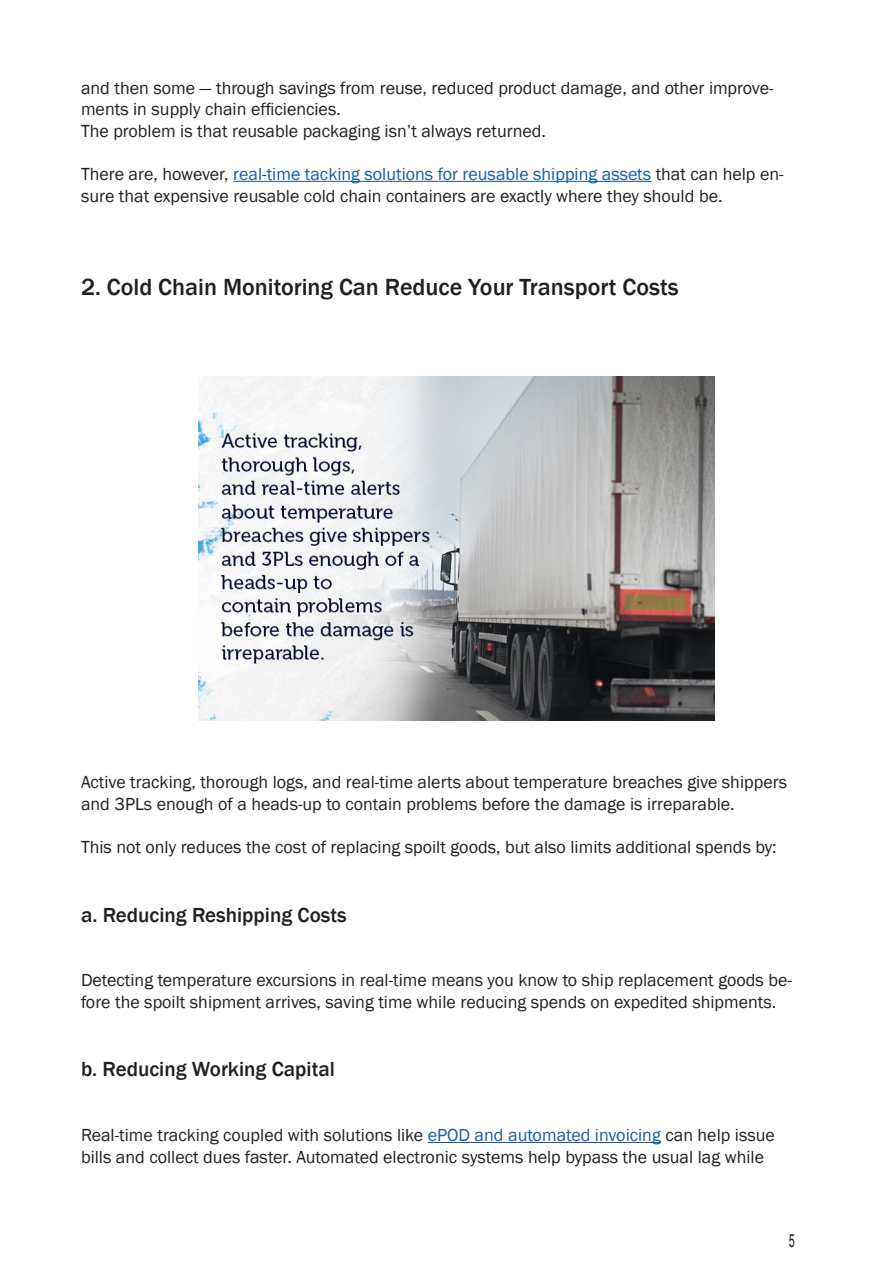
<style>
.page{position:relative;width:893px;height:1263px;background:#fff}
.page>*{position:absolute;margin:0;border:0;box-sizing:border-box;transform-origin:0 0}
.t1{font:500 24px "Franklin Gothic";color:#231f20}
.t2{font:500 21px "Franklin Gothic";color:#231f20}
.t3{font:18px/21.6px "Franklin Gothic";color:#231f20}
.t4{font:18px "Arial";color:#231f20;scale:.6 1}
.s1{color:#175d9e}
</style>
<div class="page">
<hr style="left:233px;top:181px;width:418px;height:1px;background:#175d9e">
<img style="left:198px;top:376px;width:516px;height:344px">
<hr style="left:428px;top:1142px;width:233px;height:1px;background:#175d9e">
<p class="t3" style="left:81px;top:77px;width:694px">and then some — through savings from reuse, reduced product damage, and other improve&shy;ments in supply chain efficiencies.</p>
<p class="t3" style="left:81px;top:120px;width:467px">The problem is that reusable packaging isn’t always returned.</p>
<p class="t3" style="left:81px;top:164px;width:704px">There are, however, <span class="s1">real-time tacking solutions for reusable shipping assets</span> that can help en&shy;sure that expensive reusable cold chain containers are exactly where they should be.</p>
<p class="t1" style="left:81px;top:272px;width:599px">2. Cold Chain Monitoring Can Reduce Your Transport Costs</p>
<p class="t3" style="left:81px;top:772px;width:708px">Active tracking, thorough logs, and real-time alerts about temperature breaches give shippers and 3PLs enough of a heads-up to contain problems before the damage is irreparable.</p>
<p class="t3" style="left:81px;top:837px;width:697px">This not only reduces the cost of replacing spoilt goods, but also limits additional spends by:</p>
<p class="t2" style="left:81px;top:901px;width:267px">a. Reducing Reshipping Costs</p>
<p class="t3" style="left:81px;top:970px;width:712px">Detecting temperature excursions in real-time means you know to ship replacement goods be&shy;fore the spoilt shipment arrives, saving time while reducing spends on expedited shipments.</p>
<p class="t2" style="left:81px;top:1056px;width:255px">b. Reducing Working Capital</p>
<p class="t3" style="left:81px;top:1125px;width:695px">Real-time tracking coupled with solutions like <span class="s1">ePOD and automated invoicing</span> can help issue bills and collect dues faster. Automated electronic systems help bypass the usual lag while</p>
<p class="t4" style="left:789px;top:1228px;width:11px">5</p>
</div>
